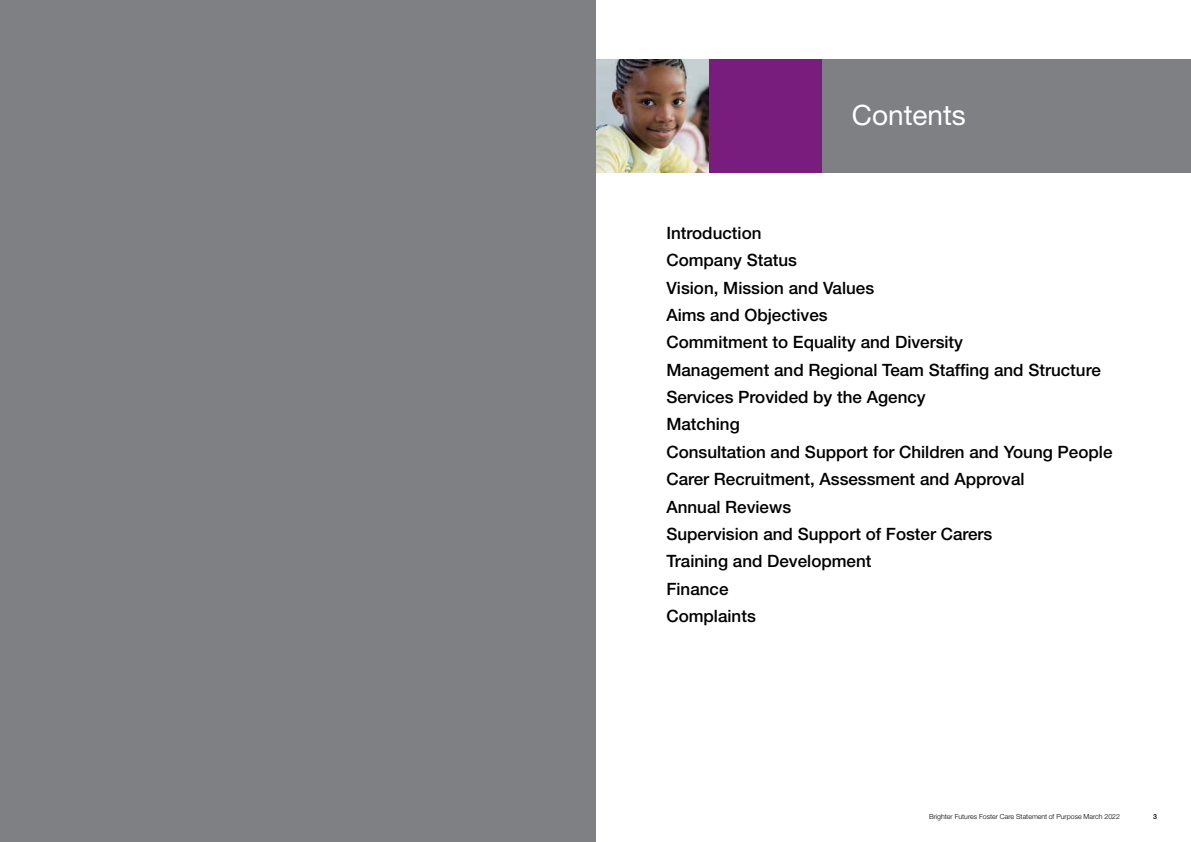
<style>
.page{position:relative;width:1191px;height:842px;background:#fff}
.page>*{position:absolute;margin:0;border:0;box-sizing:border-box;transform-origin:0 0}
.t1{font:28px "Helvetica Neue LT Std";color:#fff}
.t2{font:500 17px/27.4px "Helvetica Neue LT Std";color:#000}
.t3{font:300 7px "Helvetica Neue LT Std";color:#000}
.t4{font:500 7px "Helvetica Neue LT Std";color:#000}
</style>
<div class="page">
<img style="left:595px;top:60px;width:114px;height:113px">
<div style="left:709px;top:60px;width:113px;height:113px;background:#781d7d"></div>
<div style="left:822px;top:60px;width:369px;height:113px;background:#7e8083"></div>
<div style="left:0;top:0;width:595px;height:842px;background:#7e8083"></div>
<h1 class="t1" style="left:852px;top:99px;width:116px">Contents</h1>
<p class="t2" style="left:666px;top:219px;width:447px">Introduction<br>Company Status<br>Vision, Mission and Values<br>Aims and Objectives<br>Commitment to Equality and Diversity<br>Management and Regional Team Staffing and Structure<br>Services Provided by the Agency<br>Matching<br>Consultation and Support for Children and Young People<br>Carer Recruitment, Assessment and Approval<br>Annual Reviews<br>Supervision and Support of Foster Carers<br>Training and Development<br>Finance<br>Complaints</p>
<p class="t3" style="left:929px;top:812px;width:193px">Brighter Futures Foster Care Statement of Purpose March 2022</p>
<p class="t4" style="left:1153px;top:812px;width:5px">3</p>
</div>
